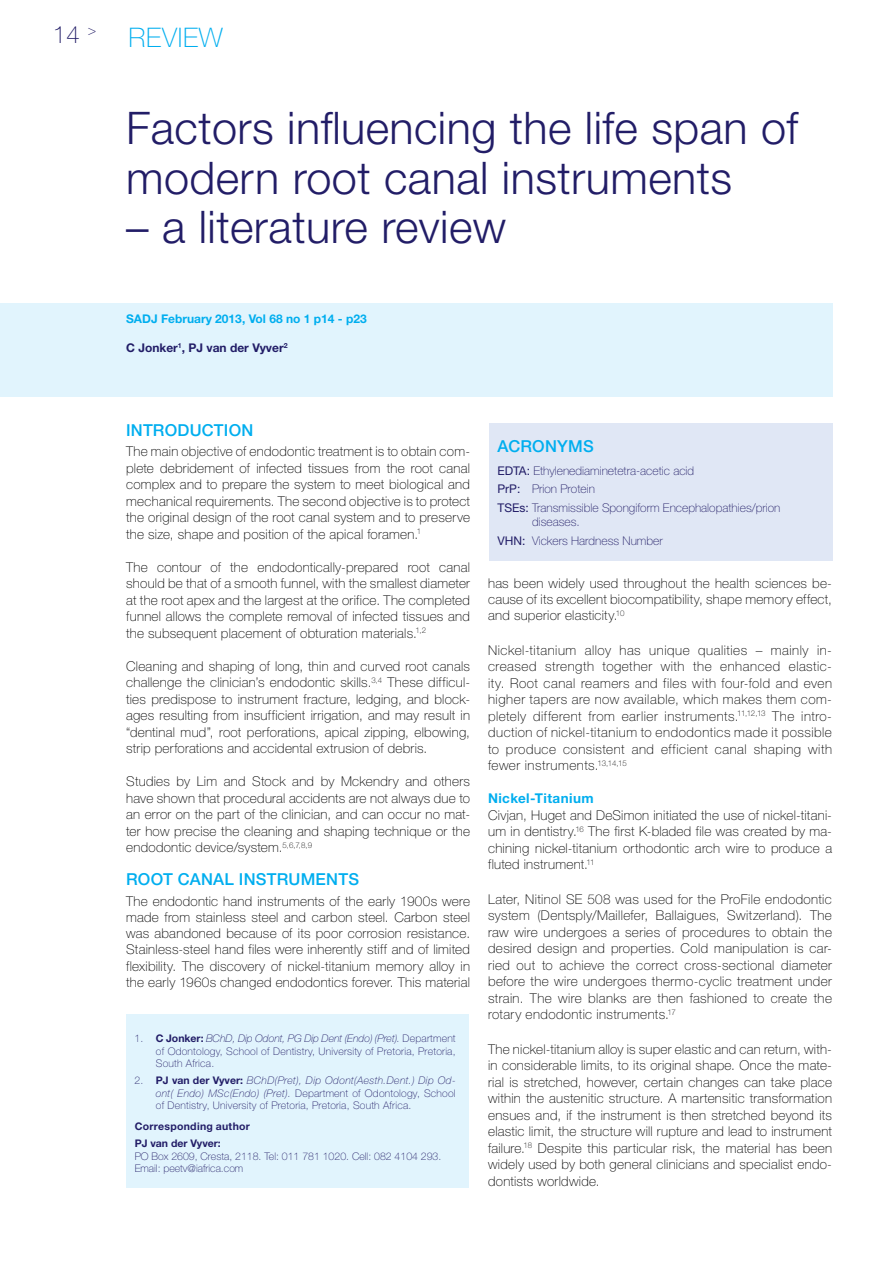
<style>
.page{position:relative;width:893px;height:1263px;background:#fff}
.page>*{position:absolute;margin:0;border:0;box-sizing:border-box;transform-origin:0 0}
.t1{font:300 45px/49.5px "Helvetica Neue LT Std";letter-spacing:.01em;color:#221d67}
.t2{font:100 27px "Helvetica Neue LT Std";color:#00aeef}
.t3{font:100 24px "Helvetica Neue LT Std";color:#221d67}
.t4{font:500 16.5px "Helvetica Neue LT Std";letter-spacing:.015em;color:#00aeef}
.t5{font:100 13.5px/16.5px "Helvetica Neue LT Std";letter-spacing:.02em;color:#000;text-align:justify}
.t6{font:700 13.5px "Helvetica Neue LT Std";letter-spacing:.03em;color:#00aeef}
.t7{font:100 12px/18.6px "Helvetica Neue LT Std";color:#221d67}
.t8{font:700 12px "Helvetica Neue LT Std";color:#00aeef}
.t9{font:700 12px "Helvetica Neue LT Std";color:#221d67}
.t10{font:100 10.5px/12.6px "Helvetica Neue LT Std";letter-spacing:.02em;color:#221d67;text-align:justify}
.t11{font:100 10.5px/12.6px "Helvetica Neue LT Std";color:#221d67}
.t12{font:700 10.5px/16.8px "Helvetica Neue LT Std";letter-spacing:.025em;color:#221d67}
.s1{font-weight:700}
.s2{font-style:italic}
.s3{font-weight:400}
</style>
<div class="page">
<div style="left:126px;top:1015px;width:343px;height:173px;background:#e1f4fd"></div>
<div style="left:0;top:303px;width:832px;height:94px;background:#e1f4fd"></div>
<div style="left:489px;top:424px;width:343px;height:137px;background:#e0e7f5"></div>
<h3 class="t3" style="left:53px;top:21px;width:45px">14 <sup>&gt;</sup></h3>
<h2 class="t2" style="left:129px;top:22px;width:75px">review</h2>
<h1 class="t1" style="left:126px;top:102px;width:674px">Factors influencing the life span of modern root canal instruments</h1>
<h1 class="t1" style="left:126px;top:201px;width:382px">– a literature review</h1>
<p class="t8" style="left:126px;top:311px;width:242px">SADJ February 2013, Vol 68 no 1 p14 - p23</p>
<p class="t9" style="left:126px;top:340px;width:163px">C Jonker<sup>1</sup>, PJ van der Vyver<sup>2</sup></p>
<p class="t4" style="left:126px;top:420px;width:129px">INTRODUCTION</p>
<p class="t5" style="left:126px;top:443px;width:345px">The main objective of endodontic treatment is to obtain com&shy;plete debridement of infected tissues from the root canal complex and to prepare the system to meet biological and mechanical requirements. The second objective is to protect the original design of the root canal system and to preserve the size, shape and position of the apical foramen.<sup>1</sup></p>
<p class="t5" style="left:126px;top:559px;width:345px">The contour of the endodontically-prepared root canal should be that of a smooth funnel, with the smallest diameter at the root apex and the largest at the orifice. The completed funnel allows the complete removal of infected tissues and the subsequent placement of obturation materials.<sup>1,2</sup></p>
<p class="t5" style="left:126px;top:658px;width:345px">Cleaning and shaping of long, thin and curved root canals challenge the clinician’s endodontic skills.<sup>3,4</sup> These difficul&shy;ties predispose to instrument fracture, ledging, and block&shy;ages resulting from insufficient irrigation, and may result in “dentinal mud”, root perforations, apical zipping, elbowing, strip perforations and accidental extrusion of debris.</p>
<p class="t5" style="left:126px;top:773px;width:345px">Studies by Lim and Stock and by Mckendry and others have shown that procedural accidents are not always due to an error on the part of the clinician, and can occur no mat&shy;ter how precise the cleaning and shaping technique or the endodontic device/system.<sup>5,6,7,8,9</sup></p>
<p class="t4" style="left:126px;top:870px;width:25px">ROOT</p>
<p class="t4" style="left:178px;top:870px;width:78px">CANAL INST</p>
<p class="t4" style="left:277px;top:870px;width:61px">RUMENTS</p>
<p class="t5" style="left:126px;top:893px;width:345px">The endodontic hand instruments of the early 1900s were made from stainless steel and carbon steel. Carbon steel was abandoned because of its poor corrosion resistance.<br>Stainless-steel hand files were inherently stiff and of limited flexibility. The discovery of nickel-titanium memory alloy in the early 1960s changed endodontics forever. This material</p>
<p class="t10" style="left:156px;top:1032px;width:301px;text-indent:-21px">1. <span class="s1">C Jonker:</span> <span class="s2">BChD, Dip Odont, PG Dip Dent (Endo) (Pret).</span> Department of Odontology, School of Dentistry, University of Pretoria, Pretoria, South Africa.</p>
<p class="t10" style="left:156px;top:1074px;width:301px;text-indent:-21px">2. <span class="s1">PJ van der Vyver:</span> <span class="s2">BChD(Pret), Dip Odont(Aesth.Dent.) Dip Od&shy;ont( Endo) MSc(Endo) (Pret).</span> Department of Odontology, School of Dentistry, University of Pretoria, Pretoria, South Africa.</p>
<p class="t12" style="left:135px;top:1118px;width:117px">Corresponding author<br>PJ van der Vyver:</p>
<p class="t11" style="left:135px;top:1150px;width:308px">PO Box 2609, Cresta, 2118. Tel: 011 781 1020. Cell: 082 4104 293.<br>Email: peetv@iafrica.com</p>
<p class="t4" style="left:497px;top:436px;width:97px">ACRONYMS</p>
<p class="t7" style="left:497px;top:461px;width:284px"><span class="s3">EDTA:</span> Ethylenediaminetetra-acetic acid<br><span class="s3">PrP:</span> Prion Protein<br><span class="s3">TSEs:</span> Transmissible Spongiform Encephalopathies/prion</p>
<p class="t7" style="left:497px;top:513px;width:167px;text-indent:35px">diseases.<br><span class="s3">VHN:</span> Vickers Hardness Number</p>
<p class="t5" style="left:488px;top:575px;width:345px">has been widely used throughout the health sciences be&shy;cause of its excellent biocompatibility, shape memory effect, and superior elasticity.<sup>10</sup></p>
<p class="t5" style="left:488px;top:642px;width:345px">Nickel-titanium alloy has unique qualities – mainly in&shy;creased strength together with the enhanced elastic&shy;ity. Root canal reamers and files with four-fold and even higher tapers are now available, which makes them com&shy;pletely different from earlier instruments.<sup>11,12,13</sup> The intro&shy;duction of nickel-titanium to endodontics made it possible to produce consistent and efficient canal shaping with fewer instruments.<sup>13,14,15</sup></p>
<p class="t6" style="left:488px;top:790px;width:107px">Nickel-Titanium</p>
<p class="t5" style="left:488px;top:807px;width:345px">Civjan, Huget and DeSimon initiated the use of nickel-titani&shy;um in dentistry.<sup>16</sup> The first K-bladed file was created by ma&shy;chining nickel-titanium orthodontic arch wire to produce a fluted instrument.<sup>11</sup></p>
<p class="t5" style="left:488px;top:891px;width:345px">Later, Nitinol SE 508 was used for the ProFile endodontic system (Dentsply/Maillefer, Ballaigues, Switzerland). The raw wire undergoes a series of procedures to obtain the desired design and properties. Cold manipulation is car&shy;ried out to achieve the correct cross-sectional diameter before the wire undergoes thermo-cyclic treatment under strain. The wire blanks are then fashioned to create the rotary endodontic instruments.<sup>17</sup></p>
<p class="t5" style="left:488px;top:1041px;width:345px">The nickel-titanium alloy is super elastic and can return, with&shy;in considerable limits, to its original shape. Once the mate&shy;rial is stretched, however, certain changes can take place within the austenitic structure. A martensitic transformation ensues and, if the instrument is then stretched beyond its elastic limit, the structure will rupture and lead to instrument failure.<sup>18</sup> Despite this particular risk, the material has been widely used by both general clinicians and specialist endo&shy;dontists worldwide.</p>
</div>
